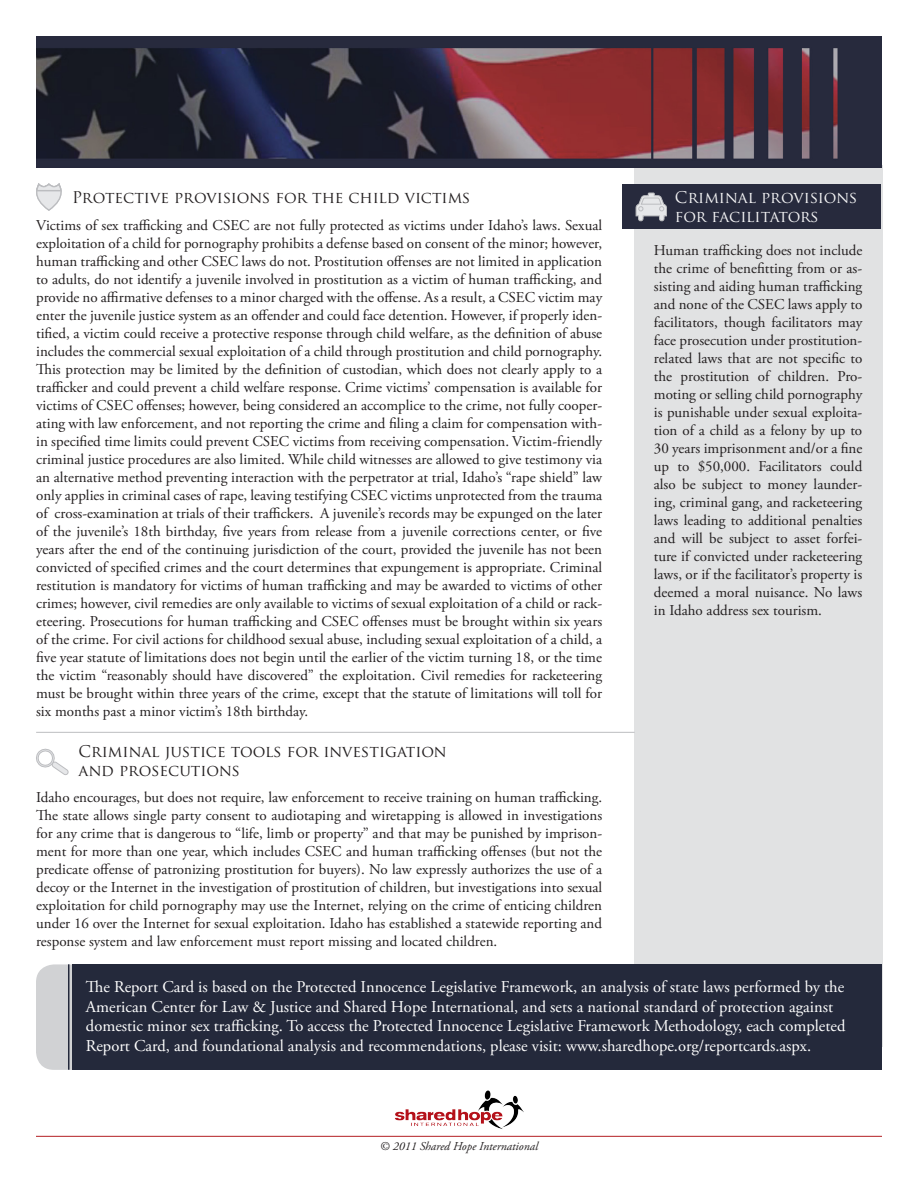
<style>
.page{position:relative;width:918px;height:1188px;background:#fff}
.page>*{position:absolute;margin:0;border:0;box-sizing:border-box;transform-origin:0 0}
.t1{font:16.5px/19.8px "Adobe Garamond Pro";color:#fff}
.t2{font:15.75px "Trajan Pro";color:#231f20}
.t3{font:15.75px/18.9px "Trajan Pro";color:#f5f5f6}
.t4{font:15px/18px "Adobe Garamond Pro";color:#231f20;text-align:justify}
.t5{font:italic 12px "Adobe Garamond Pro";color:#231f20}
</style>
<div class="page">
<div style="left:634px;top:165px;width:248px;height:881px;background:#e1e2e3"></div>
<div style="left:622px;top:185px;width:259px;height:44px;background:#272a3d"></div>
<img style="left:36px;top:36px;width:846px;height:132px">
<hr style="left:36px;top:732px;width:599px;height:1px;background:#bcbdc0">
<svg style="left:36px;top:748px;width:32px;height:27px"></svg>
<svg style="left:36px;top:183px;width:26px;height:28px"></svg>
<svg style="left:635px;top:192px;width:32px;height:30px"></svg>
<hr style="left:36px;top:1136px;width:846px;height:1px;background:#b41f23">
<img style="left:395px;top:1090px;width:129px;height:39px">
<div style="left:36px;top:964px;width:57px;height:106px;background:#d1d2d4;border-radius:18px"></div>
<div style="left:72px;top:964px;width:810px;height:106px;background:#24293b"></div>
<hr style="left:68px;top:964px;width:1px;height:106px;background:#24293b">
<p class="t2" style="left:72px;top:187px;width:400px">Protective provisions for the child victims</p>
<p class="t3" style="left:675px;top:187px;width:184px">Criminal provisions for facilitators</p>
<p class="t4" style="left:36px;top:217px;width:568px">Victims of sex trafficking and CSEC are not fully protected as victims under Idaho’s laws. Sexual exploitation of a child for pornography prohibits a defense based on consent of the minor; however, human trafficking and other CSEC laws do not. Prostitution offenses are not limited in application to adults, do not identify a juvenile involved in prostitution as a victim of human trafficking, and provide no affirmative defenses to a minor charged with the offense. As a result, a CSEC victim may enter the juvenile justice system as an offender and could face detention. However, if properly iden&shy;tified, a victim could receive a protective response through child welfare, as the definition of abuse includes the commercial sexual exploitation of a child through prostitution and child pornography.<br>This protection may be limited by the definition of custodian, which does not clearly apply to a trafficker and could prevent a child welfare response. Crime victims’ compensation is available for victims of CSEC offenses; however, being considered an accomplice to the crime, not fully cooper&shy;ating with law enforcement, and not reporting the crime and filing a claim for compensation with&shy;in specified time limits could prevent CSEC victims from receiving compensation. Victim-friendly criminal justice procedures are also limited. While child witnesses are allowed to give testimony via an alternative method preventing interaction with the perpetrator at trial, Idaho’s “rape shield” law only applies in criminal cases of rape, leaving testifying CSEC victims unprotected from the trauma of cross-examination at trials of their traffickers. A juvenile’s records may be expunged on the later of the juvenile’s 18th birthday, five years from release from a juvenile corrections center, or five years after the end of the continuing jurisdiction of the court, provided the juvenile has not been convicted of specified crimes and the court determines that expungement is appropriate. Criminal restitution is mandatory for victims of human trafficking and may be awarded to victims of other crimes; however, civil remedies are only available to victims of sexual exploitation of a child or rack&shy;eteering. Prosecutions for human trafficking and CSEC offenses must be brought within six years of the crime. For civil actions for childhood sexual abuse, including sexual exploitation of a child, a five year statute of limitations does not begin until the earlier of the victim turning 18, or the time the victim “reasonably should have discovered” the exploitation. Civil remedies for racketeering must be brought within three years of the crime, except that the statute of limitations will toll for six months past a minor victim’s 18th birthday.</p>
<p class="t2" style="left:79px;top:742px;width:370px">Criminal justice tools for investigation</p>
<p class="t2" style="left:79px;top:760px;width:163px">and prosecutions</p>
<p class="t4" style="left:654px;top:242px;width:210px">Human trafficking does not include the crime of benefitting from or as&shy;sisting and aiding human trafficking and none of the CSEC laws apply to facilitators, though facilitators may face prosecution under prostitution&shy;related laws that are not specific to the prostitution of children. Pro&shy;moting or selling child pornography is punishable under sexual exploita&shy;tion of a child as a felony by up to 30 years imprisonment and/or a fine up to $50,000. Facilitators could also be subject to money launder&shy;ing, criminal gang, and racketeering laws leading to additional penalties and will be subject to asset forfei&shy;ture if convicted under racketeering laws, or if the facilitator’s property is deemed a moral nuisance. No laws in Idaho address sex tourism.</p>
<p class="t4" style="left:36px;top:789px;width:568px">Idaho encourages, but does not require, law enforcement to receive training on human trafficking.<br>The state allows single party consent to audiotaping and wiretapping is allowed in investigations for any crime that is dangerous to “life, limb or property” and that may be punished by imprison&shy;ment for more than one year, which includes CSEC and human trafficking offenses (but not the predicate offense of patronizing prostitution for buyers). No law expressly authorizes the use of a decoy or the Internet in the investigation of prostitution of children, but investigations into sexual exploitation for child pornography may use the Internet, relying on the crime of enticing children under 16 over the Internet for sexual exploitation. Idaho has established a statewide reporting and response system and law enforcement must report missing and located children.</p>
<p class="t1" style="left:86px;top:977px;width:761px">The Report Card is based on the Protected Innocence Legislative Framework, an analysis of state laws performed by the American Center for Law &amp; Justice and Shared Hope International, and sets a national standard of protection against domestic minor sex trafficking. To access the Protected Innocence Legislative Framework Methodology, each completed Report Card, and foundational analysis and recommendations, please visit: www.sharedhope.org/reportcards.aspx.</p>
<p class="t5" style="left:380px;top:1139px;width:160px">© 2011 Shared Hope International</p>
</div>
